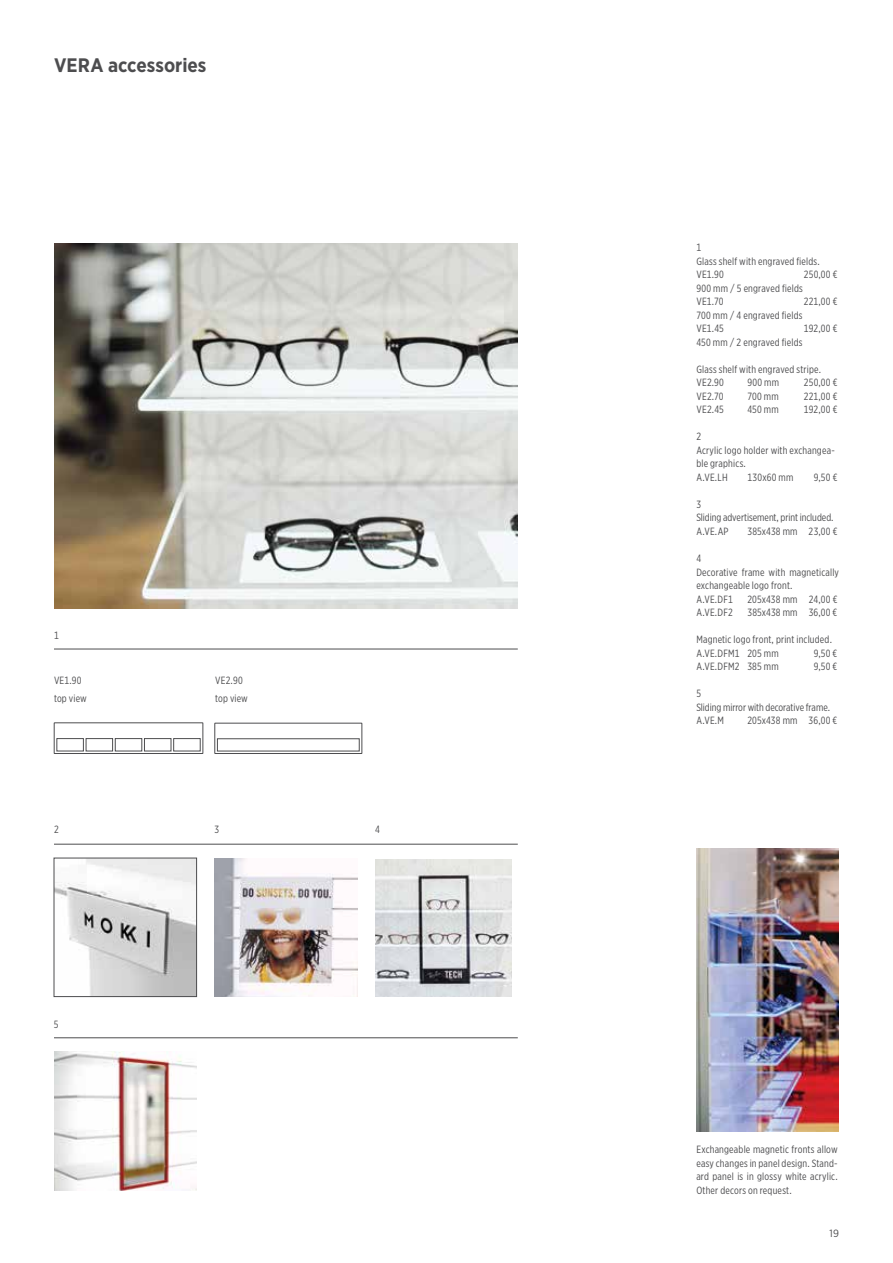
<style>
.page{position:relative;width:893px;height:1263px;background:#fff}
.page>*{position:absolute;margin:0;border:0;box-sizing:border-box;transform-origin:0 0}
.t1{font:700 19.5px "Gotham Narrow";color:#4d4d4f}
.t2{font:10.5px/13.5px "Gotham X Narrow";letter-spacing:.02em;color:#4d4d4f}
.t3{font:10.5px/13.5px "Gotham X Narrow";color:#4d4d4f}
.t4{font:10.5px/13.5px "Gotham X Narrow";letter-spacing:-.005em;color:#4d4d4f}
.t5{font:10.5px "Gotham Narrow";color:#4d4d4f}
</style>
<div class="page">
<svg style="left:56px;top:738px;width:145px;height:13px"></svg>
<div style="left:54px;top:723px;width:149px;height:31px;border:1px solid #4d4d4f"></div>
<img style="left:696px;top:848px;width:143px;height:283px">
<img style="left:375px;top:859px;width:136px;height:137px">
<img style="left:215px;top:858px;width:142px;height:138px">
<img style="left:54px;top:1052px;width:143px;height:139px">
<img style="left:54px;top:243px;width:463px;height:365px">
<img style="left:56px;top:860px;width:139px;height:135px">
<div style="left:54px;top:858px;width:143px;height:139px;border:1px solid #4d4d4f"></div>
<hr style="left:54px;top:649px;width:464px;height:1px;background:#4d4d4f">
<hr style="left:54px;top:844px;width:464px;height:1px;background:#4d4d4f">
<hr style="left:54px;top:1037px;width:464px;height:1px;background:#4d4d4f">
<div style="left:215px;top:723px;width:147px;height:31px;border:1px solid #4d4d4f"></div>
<div style="left:217px;top:738px;width:142px;height:13px;border:1px solid #4d4d4f"></div>
<h1 class="t1" style="left:54px;top:53px;width:154px">VERA accessories</h1>
<p class="t2" style="left:54px;top:629px;width:6px">1</p>
<p class="t2" style="left:54px;top:671px;width:34px;line-height:18px">VE1.90 top view</p>
<p class="t2" style="left:215px;top:671px;width:34px;line-height:18px">VE2.90 top view</p>
<p class="t2" style="left:54px;top:823px;width:6px">2</p>
<p class="t2" style="left:215px;top:823px;width:6px">3</p>
<p class="t2" style="left:375px;top:823px;width:6px">4</p>
<p class="t2" style="left:54px;top:1017px;width:6px">5</p>
<p class="t2" style="left:696px;top:241px;width:125px">1<br>Glass shelf with engraved fields.<br>VE1.90</p>
<p class="t2" style="left:804px;top:268px;width:35px">250,00 €</p>
<p class="t2" style="left:696px;top:281px;width:108px">900 mm / 5 engraved fields<br>VE1.70</p>
<p class="t2" style="left:804px;top:295px;width:35px">221,00 €</p>
<p class="t2" style="left:696px;top:308px;width:108px">700 mm / 4 engraved fields<br>VE1.45</p>
<p class="t2" style="left:804px;top:322px;width:35px">192,00 €</p>
<p class="t2" style="left:696px;top:335px;width:108px">450 mm / 2 engraved fields</p>
<p class="t2" style="left:696px;top:362px;width:126px">Glass shelf with engraved stripe.<br>VE2.90</p>
<p class="t2" style="left:747px;top:376px;width:33px">900 mm</p>
<p class="t2" style="left:804px;top:376px;width:35px">250,00 €</p>
<p class="t2" style="left:696px;top:389px;width:29px">VE2.70</p>
<p class="t2" style="left:747px;top:389px;width:33px">700 mm</p>
<p class="t2" style="left:804px;top:389px;width:35px">221,00 €</p>
<p class="t2" style="left:696px;top:403px;width:29px">VE2.45</p>
<p class="t2" style="left:747px;top:403px;width:33px">450 mm</p>
<p class="t2" style="left:804px;top:403px;width:35px">192,00 €</p>
<p class="t2" style="left:696px;top:430px;width:140px">2<br>Acrylic logo holder with exchangea&shy;ble graphics.<br>A.VE.LH</p>
<p class="t2" style="left:747px;top:470px;width:48px">130x60 mm</p>
<p class="t2" style="left:814px;top:470px;width:25px">9,50 €</p>
<p class="t3" style="left:696px;top:497px;width:139px">3<br>Sliding advertisement, print included.<br>A.VE.AP</p>
<p class="t2" style="left:747px;top:524px;width:92px">385x438 mm 23,00 €</p>
<p class="t2" style="left:696px;top:551px;width:144px">4<br>Decorative frame with magnetically exchangeable logo front.<br>A.VE.DF1</p>
<p class="t2" style="left:747px;top:592px;width:92px">205x438 mm 24,00 €</p>
<p class="t2" style="left:696px;top:605px;width:38px">A.VE.DF2</p>
<p class="t2" style="left:747px;top:605px;width:92px">385x438 mm 36,00 €</p>
<p class="t2" style="left:696px;top:632px;width:137px">Magnetic logo front, print included.<br>A.VE.DFM1 205 mm</p>
<p class="t2" style="left:814px;top:646px;width:25px">9,50 €</p>
<p class="t2" style="left:696px;top:659px;width:84px">A.VE.DFM2 385 mm</p>
<p class="t2" style="left:814px;top:659px;width:25px">9,50 €</p>
<p class="t4" style="left:696px;top:686px;width:135px">5<br>Sliding mirror with decorative frame.<br>A.VE.M</p>
<p class="t2" style="left:747px;top:713px;width:92px">205x438 mm 36,00 €</p>
<p class="t2" style="left:696px;top:1143px;width:143px;text-align:justify">Exchangeable magnetic fronts allow easy changes in panel design. Stand&shy;ard panel is in glossy white acrylic.<br>Other decors on request.</p>
<p class="t5" style="left:830px;top:1227px;width:11px">19</p>
</div>
